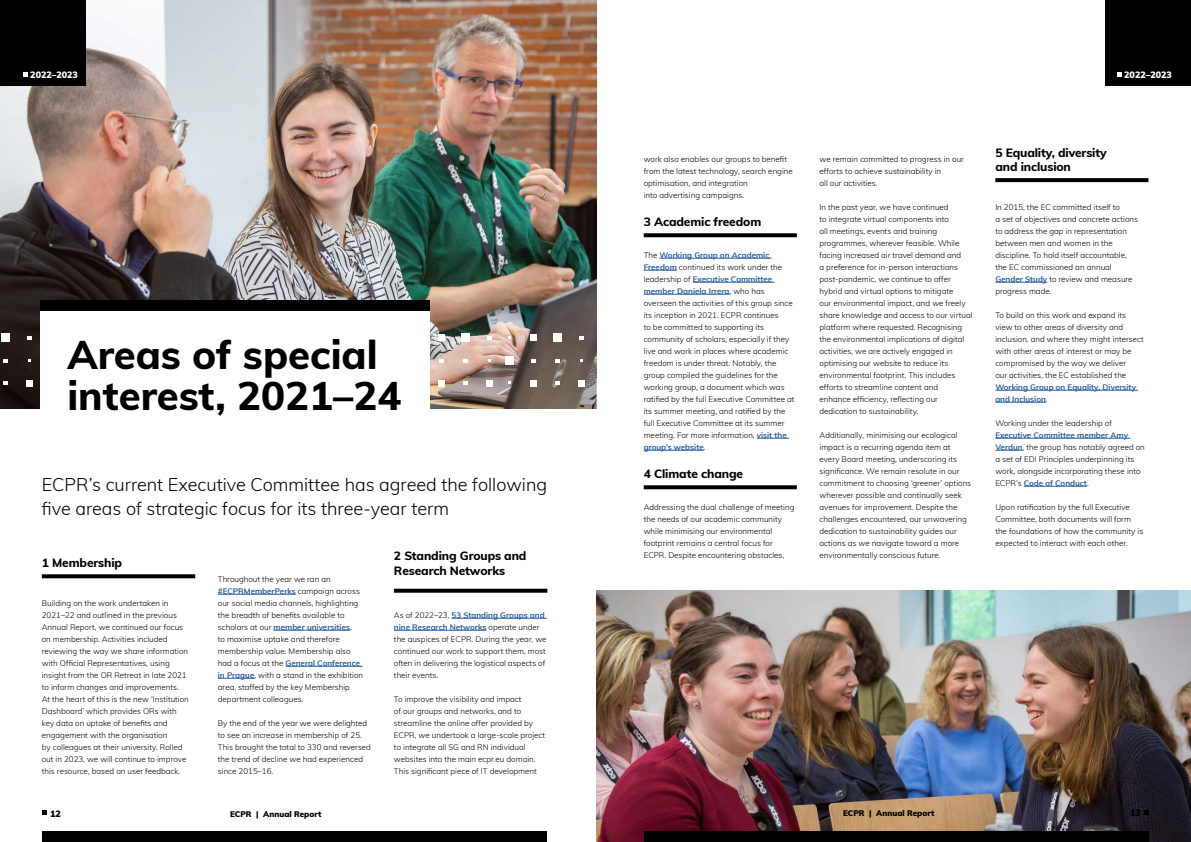
<style>
.page{position:relative;width:1191px;height:842px;background:#fff}
.page>*{position:absolute;margin:0;border:0;box-sizing:border-box;transform-origin:0 0}
.t1{font:800 40px/41px "Muli";color:#000}
.t2{font:300 18px/24px "Muli";color:#000}
.t3{font:800 12px/14.4px "Muli";letter-spacing:-.01em;color:#000}
.t4{font:900 9px "Muli";color:#fff}
.t5{font:900 9px "Muli";color:#000}
.t6{font:300 8px/12px "Muli";color:#000}
.t7{font:700 8px/12px "Muli";color:#275b9b}
.t8{font:900 8px "Muli";color:#000}
.s1{font-weight:700;color:#275b9b}
.s2{font-weight:300;color:#000}
</style>
<div class="page">
<div style="left:42px;top:831px;width:505px;height:11px;background:#000"></div>
<svg style="left:42px;top:810px;width:5px;height:5px"></svg>
<div style="left:1105px;top:0;width:86px;height:86px;background:#000"></div>
<svg style="left:1117px;top:72px;width:4px;height:5px"></svg>
<img style="left:596px;top:590px;width:595px;height:252px">
<img style="left:0;top:0;width:596px;height:408px">
<img style="left:0;top:324px;width:595px;height:73px">
<div style="left:40px;top:311px;width:389px;height:116px;background:#fff"></div>
<div style="left:40px;top:300px;width:389px;height:11px;background:#000"></div>
<svg style="left:42px;top:574px;width:153px;height:4px"></svg>
<hr style="left:218px;top:594px;width:78px;height:1px;background:#275b9b">
<hr style="left:273px;top:630px;width:77px;height:1px;background:#275b9b">
<hr style="left:285px;top:666px;width:77px;height:1px;background:#275b9b">
<hr style="left:218px;top:678px;width:36px;height:1px;background:#275b9b">
<svg style="left:394px;top:589px;width:153px;height:4px"></svg>
<hr style="left:451px;top:618px;width:96px;height:1px;background:#275b9b">
<hr style="left:394px;top:630px;width:92px;height:1px;background:#275b9b">
<svg style="left:643px;top:233px;width:154px;height:4px"></svg>
<hr style="left:659px;top:258px;width:112px;height:1px;background:#275b9b">
<hr style="left:643px;top:270px;width:34px;height:1px;background:#275b9b">
<hr style="left:692px;top:282px;width:82px;height:1px;background:#275b9b">
<hr style="left:643px;top:294px;width:86px;height:1px;background:#275b9b">
<hr style="left:756px;top:438px;width:33px;height:1px;background:#275b9b">
<hr style="left:643px;top:450px;width:61px;height:1px;background:#275b9b">
<svg style="left:643px;top:485px;width:154px;height:4px"></svg>
<svg style="left:995px;top:178px;width:153px;height:4px"></svg>
<hr style="left:995px;top:282px;width:52px;height:1px;background:#275b9b">
<hr style="left:995px;top:390px;width:143px;height:1px;background:#275b9b">
<hr style="left:995px;top:402px;width:51px;height:1px;background:#275b9b">
<hr style="left:995px;top:438px;width:135px;height:1px;background:#275b9b">
<svg style="left:995px;top:450px;width:27px;height:1px"></svg>
<hr style="left:1023px;top:486px;width:64px;height:1px;background:#275b9b">
<svg style="left:1143px;top:810px;width:5px;height:5px"></svg>
<div style="left:643px;top:831px;width:505px;height:11px;background:#000"></div>
<div style="left:0;top:0;width:86px;height:86px;background:#000"></div>
<svg style="left:23px;top:72px;width:5px;height:5px"></svg>
<p class="t4" style="left:30px;top:68px;width:49px">2022–2023</p>
<h1 class="t1" style="left:67px;top:332px;width:336px">Areas of special interest, 2021–24</h1>
<h2 class="t2" style="left:42px;top:471px;width:507px">ECPR’s current Executive Committee has agreed the following five areas of strategic focus for its three-year term</h2>
<h3 class="t3" style="left:42px;top:555px;width:82px">1 Membership</h3>
<p class="t6" style="left:42px;top:596px;width:149px">Building on the work undertaken in 2021–22 and outlined in the previous Annual Report, we continued our focus on membership. Activities included reviewing the way we share information with Official Representatives, using insight from the OR Retreat in late 2021 to inform changes and improvements.<br>At the heart of this is the new ‘Institution Dashboard’ which provides ORs with key data on uptake of benefits and engagement with the organisation<br>by colleagues at their university. Rolled out in 2023, we will continue to improve this resource, based on user feedback.</p>
<h3 class="t3" style="left:394px;top:548px;width:134px">2 Standing Groups and<br>Research Networks</h3>
<p class="t6" style="left:394px;top:608px;width:154px">As of 2022–23, <span class="s1">53 Standing Groups and nine Research Networks</span> operate under the auspices of ECPR. During the year, we continued our work to support them, most often in delivering the logistical aspects of their events.</p>
<p class="t6" style="left:394px;top:692px;width:153px">To improve the visibility and impact<br>of our groups and networks, and to streamline the online offer provided by ECPR, we undertook a large-scale project to integrate all SG and RN individual websites into the main ecpr.eu domain.<br>This significant piece of IT development</p>
<p class="t6" style="left:218px;top:572px;width:147px">Throughout the year we ran an <span class="s1">#ECPRMemberPerks</span> campaign across our social media channels, highlighting the breadth of benefits available to scholars at our <span class="s1">member universities</span>,<br>to maximise uptake and therefore membership value. Membership also had a focus at the <span class="s1">General Conference in Prague</span>, with a stand in the exhibition area, staffed by the key Membership department colleagues.</p>
<p class="t6" style="left:218px;top:716px;width:155px">By the end of the year we were delighted to see an increase in membership of 25.<br>This brought the total to 330 and reversed the trend of decline we had experienced since 2015–16.</p>
<p class="t5" style="left:50px;top:807px;width:12px">12</p>
<p class="t8" style="left:230px;top:808px;width:93px">ECPR | Annual Report</p>
<p class="t4" style="left:1124px;top:68px;width:49px">2022–2023</p>
<p class="t6" style="left:643px;top:152px;width:151px">work also enables our groups to benefit from the latest technology, search engine optimisation, and integration<br>into advertising campaigns.</p>
<h3 class="t3" style="left:643px;top:214px;width:119px">3 Academic freedom</h3>
<p class="t6" style="left:643px;top:248px;width:152px">The <span class="s1">Working Group on Academic Freedom</span> continued its work under the leadership of <span class="s1">Executive Committee member Daniela Irrera</span>, who has overseen the activities of this group since its inception in 2021. ECPR continues<br>to be committed to supporting its community of scholars, especially if they live and work in places where academic freedom is under threat. Notably, the group compiled the guidelines for the working group, a document which was ratified by the full Executive Committee at its summer meeting, and ratified by the full Executive Committee at its summer meeting. For more information, <span class="s1">visit the group’s website</span>.</p>
<h3 class="t3" style="left:643px;top:466px;width:101px">4 Climate change</h3>
<p class="t6" style="left:643px;top:500px;width:152px">Addressing the dual challenge of meeting the needs of our academic community while minimising our environmental footprint remains a central focus for ECPR. Despite encountering obstacles,</p>
<p class="t6" style="left:819px;top:152px;width:146px">we remain committed to progress in our efforts to achieve sustainability in<br>all our activities.</p>
<p class="t6" style="left:819px;top:200px;width:155px">In the past year, we have continued<br>to integrate virtual components into<br>all meetings, events and training programmes, wherever feasible. While facing increased air travel demand and<br>a preference for in-person interactions post-pandemic, we continue to offer hybrid and virtual options to mitigate<br>our environmental impact, and we freely share knowledge and access to our virtual platform where requested. Recognising the environmental implications of digital activities, we are actively engaged in optimising our website to reduce its environmental footprint. This includes efforts to streamline content and<br>enhance efficiency, reflecting our dedication to sustainability.</p>
<p class="t6" style="left:819px;top:428px;width:153px">Additionally, minimising our ecological impact is a recurring agenda item at every Board meeting, underscoring its significance. We remain resolute in our commitment to choosing ‘greener’ options wherever possible and continually seek avenues for improvement. Despite the challenges encountered, our unwavering dedication to sustainability guides our actions as we navigate toward a more environmentally conscious future.</p>
<h3 class="t3" style="left:995px;top:145px;width:113px">5 Equality, diversity and inclusion</h3>
<p class="t6" style="left:995px;top:200px;width:144px">In 2015, the EC committed itself to<br>a set of objectives and concrete actions to address the gap in representation between men and women in the discipline. To hold itself accountable, the EC commissioned an annual<br><span class="s1">Gender Study</span> to review and measure progress made.</p>
<p class="t6" style="left:995px;top:308px;width:150px">To build on this work and expand its view to other areas of diversity and inclusion, and where they might intersect with other areas of interest or may be compromised by the way we deliver<br>our activities, the EC established the</p>
<p class="t7" style="left:995px;top:380px;width:142px">Working Group on Equality, Diversity and Inclusion<span class="s2">.</span></p>
<p class="t6" style="left:995px;top:416px;width:118px">Working under the leadership of</p>
<p class="t6" style="left:995px;top:428px;width:151px"><span class="s1">Executive Committee member Amy Verdun</span>, the group has notably agreed on a set of EDI Principles underpinning its work, alongside incorporating these into ECPR’s <span class="s1">Code of Conduct</span>.</p>
<p class="t6" style="left:995px;top:500px;width:149px">Upon ratification by the full Executive Committee, both documents will form the foundations of how the community is expected to interact with each other.</p>
<p class="t8" style="left:843px;top:807px;width:93px">ECPR | Annual Report</p>
<p class="t5" style="left:1130px;top:806px;width:12px">13</p>
</div>
